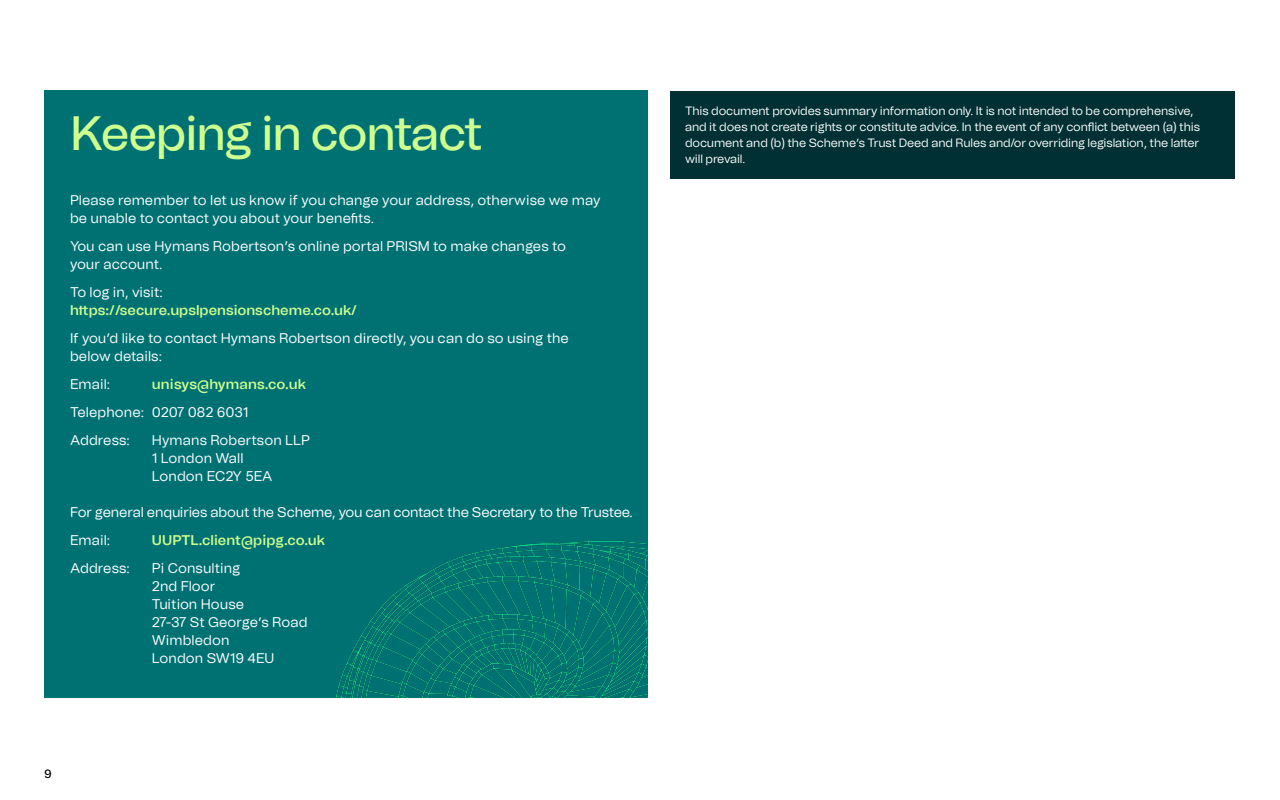
<style>
.page{position:relative;width:1280px;height:800px;background:#fff}
.page>*{position:absolute;margin:0;border:0;box-sizing:border-box;transform-origin:0 0}
.t1{font:500 48px "Tomato Grotesk";letter-spacing:-.03em;color:#cfff8f}
.t2{font:14px/18px "Tomato Grotesk";letter-spacing:.005em;color:#fff}
.t3{font:600 14px "Tomato Grotesk";color:#cfff8f}
.t4{font:12px/16px "Tomato Grotesk";letter-spacing:-.01em;color:#fff}
.t5{font:500 12px "Tomato Grotesk";color:#000}
</style>
<div class="page">
<div style="left:44px;top:90px;width:604px;height:608px;background:#007173"></div>
<img style="left:335px;top:541px;width:313px;height:157px">
<div style="left:670px;top:91px;width:565px;height:87px;background:#003033"></div>
<h1 class="t1" style="left:70px;top:99px;width:414px">Keeping in contact</h1>
<p class="t2" style="left:70px;top:191px;width:532px">Please remember to let us know if you change your address, otherwise we may be unable to contact you about your benefits.</p>
<p class="t2" style="left:70px;top:237px;width:498px">You can use Hymans Robertson’s online portal PRISM to make changes to your account.</p>
<p class="t2" style="left:70px;top:283px;width:94px">To log in, visit:</p>
<p class="t3" style="left:70px;top:300px;width:289px">https://secure.upslpensionscheme.co.uk/</p>
<p class="t2" style="left:70px;top:329px;width:500px">If you’d like to contact Hymans Robertson directly, you can do so using the below details:</p>
<p class="t2" style="left:70px;top:375px;width:42px">Email:</p>
<p class="t3" style="left:152px;top:374px;width:155px">unisys@hymans.co.uk</p>
<p class="t2" style="left:70px;top:398px;width:180px;line-height:28px">Telephone: 0207 082 6031<br>Address:</p>
<p class="t2" style="left:152px;top:431px;width:160px">Hymans Robertson LLP<br>1 London Wall<br>London EC2Y 5EA</p>
<p class="t2" style="left:70px;top:498px;width:564px;line-height:28px">For general enquiries about the Scheme, you can contact the Secretary to the Trustee.<br>Email:</p>
<p class="t3" style="left:152px;top:530px;width:175px">UUPTL.client@pipg.co.uk</p>
<p class="t2" style="left:70px;top:559px;width:61px">Address:</p>
<p class="t2" style="left:152px;top:559px;width:157px">Pi Consulting<br>2nd Floor<br>Tuition House<br>27-37 St George’s Road<br>Wimbledon<br>London SW19 4EU</p>
<p class="t5" style="left:44px;top:765px;width:9px">9</p>
<p class="t4" style="left:685px;top:103px;width:517px">This document provides summary information only. It is not intended to be comprehensive, and it does not create rights or constitute advice. In the event of any conflict between (a) this document and (b) the Scheme’s Trust Deed and Rules and/or overriding legislation, the latter will prevail.</p>
</div>
